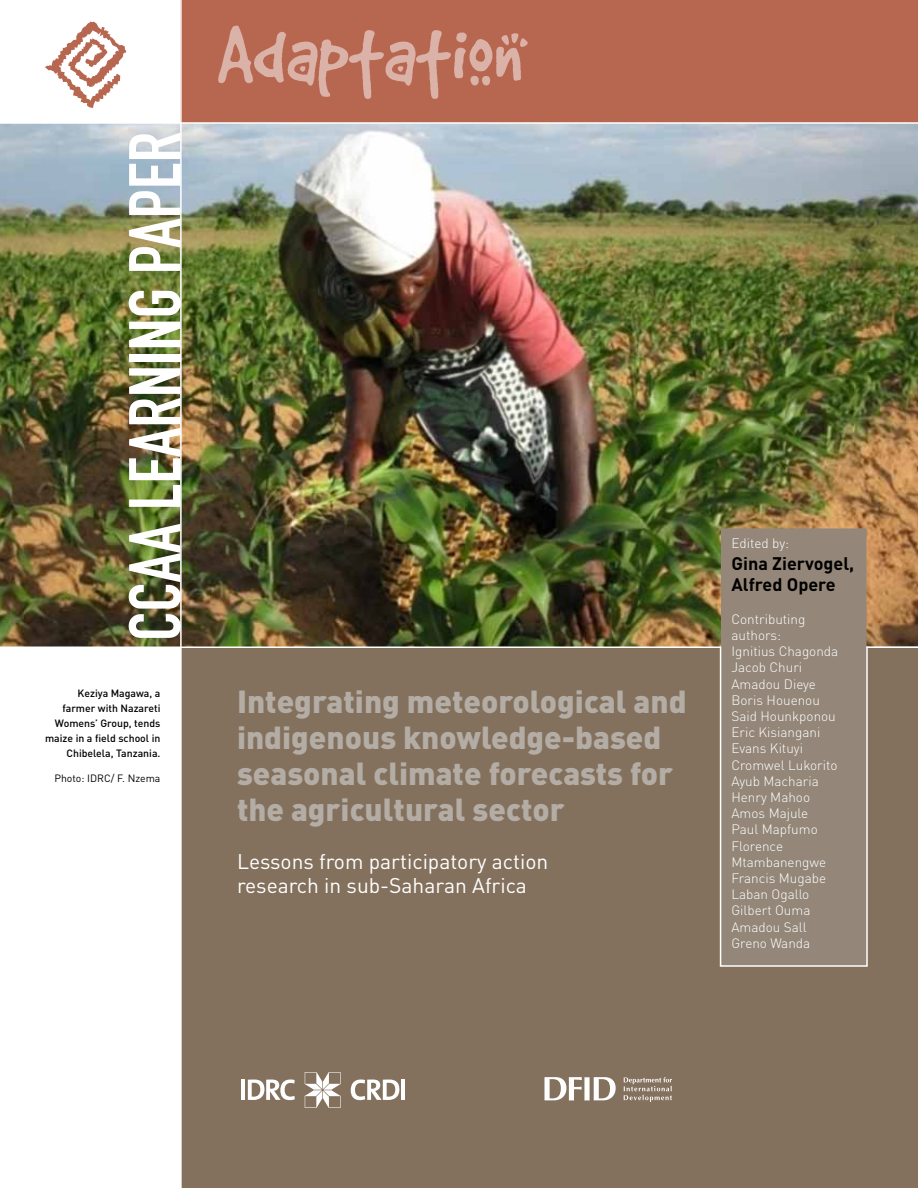
<style>
.page{position:relative;width:918px;height:1188px;background:#fff}
.page>*{position:absolute;margin:0;border:0;box-sizing:border-box;transform-origin:0 0}
.t1{font:72px "DIN Engschrift";color:#fff}
.t2{font:900 31.5px/36px "DIN";color:#b4ada5}
.t3{font:21px/24px "DIN";color:#fff}
.t4{font:700 18px/21.6px "DIN";color:#000}
.t5{font:300 13.5px/16.2px "DIN";color:#fff}
.t6{font:500 10.5px/15px "DIN";color:#000;text-align:right}
.t7{font:10.5px "DIN";color:#000}
</style>
<div class="page">
<div style="left:182px;top:648px;width:736px;height:540px;background:#83715e"></div>
<img style="left:0;top:124px;width:918px;height:522px">
<div style="left:181px;top:0;width:737px;height:122px;background:#b76650"></div>
<hr style="left:241px;top:1080px;width:4px;height:20px;background:#fff">
<svg style="left:248px;top:1079px;width:47px;height:21px"></svg>
<svg style="left:351px;top:1079px;width:48px;height:21px"></svg>
<hr style="left:401px;top:1080px;width:4px;height:20px;background:#fff">
<svg style="left:305px;top:1072px;width:36px;height:36px"></svg>
<svg style="left:45px;top:21px;width:81px;height:87px"></svg>
<svg style="left:545px;top:1077px;width:71px;height:24px"></svg>
<svg style="left:624px;top:1077px;width:48px;height:25px"></svg>
<img style="left:218px;top:25px;width:310px;height:74px">
<div style="left:721px;top:528px;width:145px;height:436px;background:#948779"></div>
<div style="left:720px;top:646px;width:148px;height:321px;border:2px solid #fff"></div>
<hr style="left:180px;top:0;width:2px;height:1188px;background:#fff">
<h1 class="t1" style="left:113px;top:641px;width:511px;rotate:-90deg">CCAA LEARNING PAPER</h1>
<p class="t6" style="left:45px;top:686px;width:117px">Keziya Magawa, a farmer with Nazareti<br>Womens’ Group, tends maize in a field school in<br>Chibelela, Tanzania.</p>
<p class="t7" style="left:54px;top:772px;width:108px">Photo: IDRC/ F. Nzema</p>
<h2 class="t2" style="left:237px;top:682px;width:451px">Integrating meteorological and indigenous knowledge-based seasonal climate forecasts for the agricultural sector</h2>
<h3 class="t3" style="left:237px;top:849px;width:313px">Lessons from participatory action research in sub-Saharan Africa</h3>
<p class="t5" style="left:731px;top:535px;width:59px">Edited by:</p>
<h3 class="t4" style="left:731px;top:552px;width:124px">Gina Ziervogel,<br>Alfred Opere</h3>
<p class="t5" style="left:731px;top:611px;width:108px">Contributing authors:<br>Ignitius Chagonda<br>Jacob Churi<br>Amadou Dieye<br>Boris Houenou<br>Said Hounkponou<br>Eric Kisiangani<br>Evans Kituyi<br>Cromwel Lukorito<br>Ayub Macharia<br>Henry Mahoo<br>Amos Majule<br>Paul Mapfumo<br>Florence<br>Mtambanengwe<br>Francis Mugabe<br>Laban Ogallo<br>Gilbert Ouma<br>Amadou Sall<br>Greno Wanda</p>
</div>
